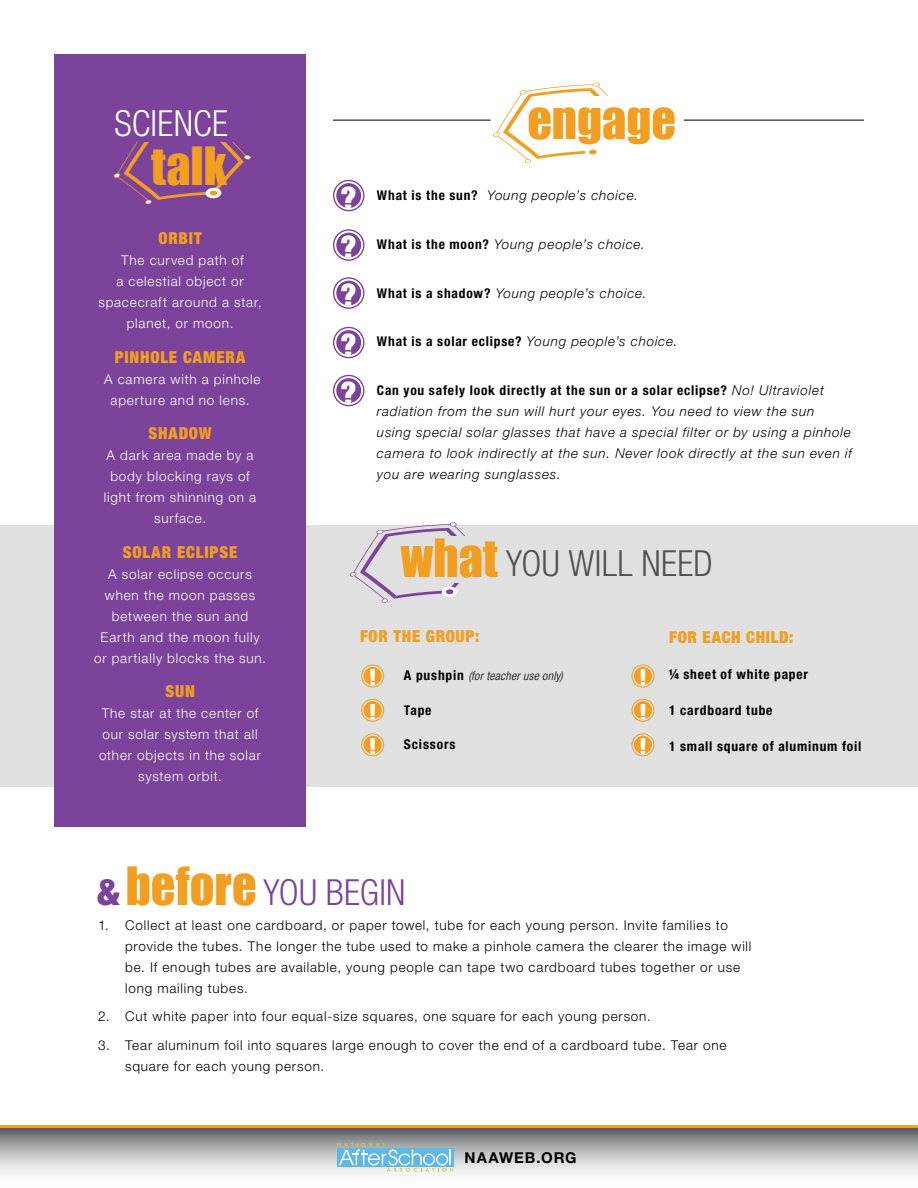
<style>
.page{position:relative;width:918px;height:1188px;background:#fff}
.page>*{position:absolute;margin:0;border:0;box-sizing:border-box;transform-origin:0 0}
.t1{font:48.45px "Impact";letter-spacing:-.005em;color:#f19e21}
.t2{font:300 condensed 36px "Helvetica Neue LT Std";letter-spacing:.005em;color:#4e5155}
.t3{font:300 condensed 36px "Helvetica Neue LT Std";letter-spacing:.005em;color:#7c439a}
.t4{font:300 condensed 36px "Helvetica Neue LT Std";letter-spacing:.005em;color:#fff}
.t5{font:900 condensed 32.4px/49.1px "Helvetica Neue LT Std";color:#fff;text-align:justify}
.t6{font:900 condensed 23.55px/34.7px "Helvetica Neue LT Std";color:#fff}
.t7{font:900 condensed 16.5px "Helvetica Neue LT Std";letter-spacing:.05em;color:#f19e21}
.t8{font:700 15px "Helvetica Neue LT Std";letter-spacing:.06em;color:#000}
.t9{font:300 13.5px/21px "Helvetica Neue LT Std";letter-spacing:.06em;color:#000}
.t10{font:italic 300 13.5px/21px "Helvetica Neue LT Std";letter-spacing:.06em;color:#000}
.t11{font:300 13.5px/21px "Helvetica Neue LT Std";letter-spacing:.06em;color:#fff;text-align:center}
.t12{font:700 condensed 13.5px "Helvetica Neue LT Std";letter-spacing:.06em;color:#000}
.t13{font:italic 300 condensed 12px "Helvetica Neue LT Std";letter-spacing:.025em;color:#000}
.s1{font-weight:700;font-style:normal;font-stretch:condensed}
.s2{font-weight:300;font-style:italic;font-stretch:normal}
.s3{font-family:"Impact";font-weight:400;font-stretch:normal;font-size:48.45px;color:#f19e21}
.s4{font-weight:700;font-style:normal;font-size:13.5px}
.s5{font-weight:900}
</style>
<div class="page">
<svg style="left:0;top:1128px;width:918px;height:46px;background:#afb0b2"></svg>
<svg style="left:337px;top:1143px;width:116px;height:29px;background:#98c7db"></svg>
<hr style="left:0;top:1125px;width:918px;height:3px;background:#f19e21">
<div style="left:333px;top:180px;width:31px;height:31px;border:1px solid #7c439a;border-radius:50%"></div>
<div style="left:336px;top:183px;width:25px;height:25px;background:#7c439a;border-radius:50%"></div>
<div style="left:333px;top:229px;width:31px;height:32px;border:1px solid #7c439a;border-radius:50%"></div>
<div style="left:336px;top:233px;width:25px;height:24px;background:#7c439a;border-radius:50%"></div>
<div style="left:333px;top:277px;width:31px;height:32px;border:1px solid #7c439a;border-radius:50%"></div>
<div style="left:336px;top:281px;width:25px;height:24px;background:#7c439a;border-radius:50%"></div>
<div style="left:333px;top:327px;width:31px;height:31px;border:1px solid #7c439a;border-radius:50%"></div>
<div style="left:336px;top:330px;width:25px;height:25px;background:#7c439a;border-radius:50%"></div>
<svg style="left:493px;top:82px;width:115px;height:82px"></svg>
<hr style="left:333px;top:119px;width:158px;height:2px;background:#4e5155">
<div style="left:551px;top:97px;width:146px;height:51px;background:#fff"></div>
<hr style="left:684px;top:119px;width:180px;height:2px;background:#4e5155">
<div style="left:333px;top:375px;width:31px;height:31px;border:1px solid #7c439a;border-radius:50%"></div>
<div style="left:336px;top:378px;width:25px;height:25px;background:#7c439a;border-radius:50%"></div>
<div style="left:0;top:525px;width:918px;height:261px;background:#e1e0e0"></div>
<svg style="left:350px;top:522px;width:115px;height:81px"></svg>
<div style="left:417px;top:536px;width:107px;height:47px;background:#e1e0e0"></div>
<div style="left:632px;top:699px;width:22px;height:23px;border:1px solid #f19e21;border-radius:50%"></div>
<div style="left:634px;top:701px;width:18px;height:18px;background:#f19e21;border-radius:50%"></div>
<div style="left:632px;top:733px;width:22px;height:23px;border:1px solid #f19e21;border-radius:50%"></div>
<div style="left:634px;top:736px;width:18px;height:18px;background:#f19e21;border-radius:50%"></div>
<div style="left:632px;top:665px;width:22px;height:23px;border:1px solid #f19e21;border-radius:50%"></div>
<div style="left:634px;top:667px;width:18px;height:18px;background:#f19e21;border-radius:50%"></div>
<div style="left:361px;top:699px;width:23px;height:23px;border:1px solid #f19e21;border-radius:50%"></div>
<div style="left:364px;top:701px;width:18px;height:18px;background:#f19e21;border-radius:50%"></div>
<div style="left:361px;top:733px;width:23px;height:23px;border:1px solid #f19e21;border-radius:50%"></div>
<div style="left:364px;top:736px;width:18px;height:18px;background:#f19e21;border-radius:50%"></div>
<div style="left:361px;top:665px;width:23px;height:23px;border:1px solid #f19e21;border-radius:50%"></div>
<div style="left:364px;top:667px;width:18px;height:18px;background:#f19e21;border-radius:50%"></div>
<div style="left:54px;top:54px;width:252px;height:772px;background:#7c439a"></div>
<svg style="left:113px;top:142px;width:138px;height:62px"></svg>
<h2 class="t4" style="left:114px;top:102px;width:115px">SCIENCE</h2>
<h1 class="t1" style="left:151px;top:129px;width:77px">talk</h1>
<p class="t7" style="left:158px;top:228px;width:45px">ORBIT</p>
<p class="t11" style="left:98px;top:249px;width:165px">The curved path of<br>a celestial object or spacecraft around a star, planet, or moon.</p>
<p class="t7" style="left:115px;top:347px;width:132px">PINHOLE CAMERA</p>
<p class="t11" style="left:104px;top:368px;width:158px">A camera with a pinhole aperture and no lens.</p>
<p class="t7" style="left:148px;top:423px;width:65px">SHADOW</p>
<p class="t11" style="left:104px;top:444px;width:154px">A dark area made by a body blocking rays of light from shinning on a surface.</p>
<p class="t7" style="left:123px;top:542px;width:116px">SOLAR ECLIPSE</p>
<p class="t11" style="left:94px;top:563px;width:173px">A solar eclipse occurs when the moon passes between the sun and<br>Earth and the moon fully or partially blocks the sun.</p>
<p class="t7" style="left:165px;top:681px;width:31px">SUN</p>
<p class="t11" style="left:99px;top:702px;width:163px">The star at the center of our solar system that all other objects in the solar system orbit.</p>
<h3 class="t5" style="left:340px;top:173px;width:18px">? ? ? ?</h3>
<h3 class="t5" style="left:340px;top:368px;width:18px">?</h3>
<h1 class="t1" style="left:527px;top:83px;width:150px">engage</h1>
<p class="t10" style="left:377px;top:185px;width:263px"><span class="s1">What is the sun?</span> Young people’s choice.</p>
<p class="t10" style="left:377px;top:233px;width:270px"><span class="s1">What is the moon?</span> Young people’s choice.</p>
<p class="t10" style="left:377px;top:282px;width:271px"><span class="s1">What is a shadow?</span> Young people’s choice.</p>
<p class="t12" style="left:377px;top:333px;width:302px">What is a solar eclipse? <span class="s2">Young people’s choice.</span></p>
<p class="t10" style="left:377px;top:380px;width:476px"><span class="s1">Can you safely look directly at the sun or a solar eclipse?</span> No! Ultraviolet radiation from the sun will hurt your eyes. You need to view the sun<br>using special solar glasses that have a special filter or by using a pinhole camera to look indirectly at the sun. Never look directly at the sun even if you are wearing sunglasses.</p>
<h2 class="t2" style="left:401px;top:543px;width:314px"><span class="s3">what</span> YOU WILL NEED</h2>
<p class="t7" style="left:360px;top:626px;width:121px">FOR THE GROUP:</p>
<h3 class="t6" style="left:369px;top:660px;width:9px">!</h3>
<h3 class="t6" style="left:369px;top:694px;width:9px">! !</h3>
<p class="t13" style="left:404px;top:669px;width:160px"><span class="s4">A pushpin</span> (for teacher use only)</p>
<p class="t12" style="left:404px;top:702px;width:29px">Tape</p>
<p class="t12" style="left:404px;top:736px;width:53px">Scissors</p>
<h3 class="t6" style="left:639px;top:660px;width:9px">!</h3>
<h3 class="t6" style="left:639px;top:694px;width:9px">! !</h3>
<p class="t7" style="left:669px;top:627px;width:126px">FOR EACH CHILD:</p>
<p class="t12" style="left:669px;top:666px;width:141px">¼ sheet of white paper</p>
<p class="t12" style="left:669px;top:702px;width:105px">1 cardboard tube</p>
<p class="t12" style="left:669px;top:738px;width:194px">1 small square of aluminum foil</p>
<h2 class="t3" style="left:98px;top:872px;width:310px"><span class="s5">&amp;</span> <span class="s3">before</span> YOU BEGIN</h2>
<p class="t9" style="left:125px;top:914px;width:628px;text-indent:-27px">1. Collect at least one cardboard, or paper towel, tube for each young person. Invite families to provide the tubes. The longer the tube used to make a pinhole camera the clearer the image will be. If enough tubes are available, young people can tape two cardboard tubes together or use long mailing tubes.</p>
<p class="t9" style="left:98px;top:1006px;width:554px">2. Cut white paper into four equal-size squares, one square for each young person.</p>
<p class="t9" style="left:125px;top:1034px;width:603px;text-indent:-27px">3. Tear aluminum foil into squares large enough to cover the end of a cardboard tube. Tear one square for each young person.</p>
<p class="t8" style="left:465px;top:1148px;width:114px">NAAWEB.ORG</p>
</div>
